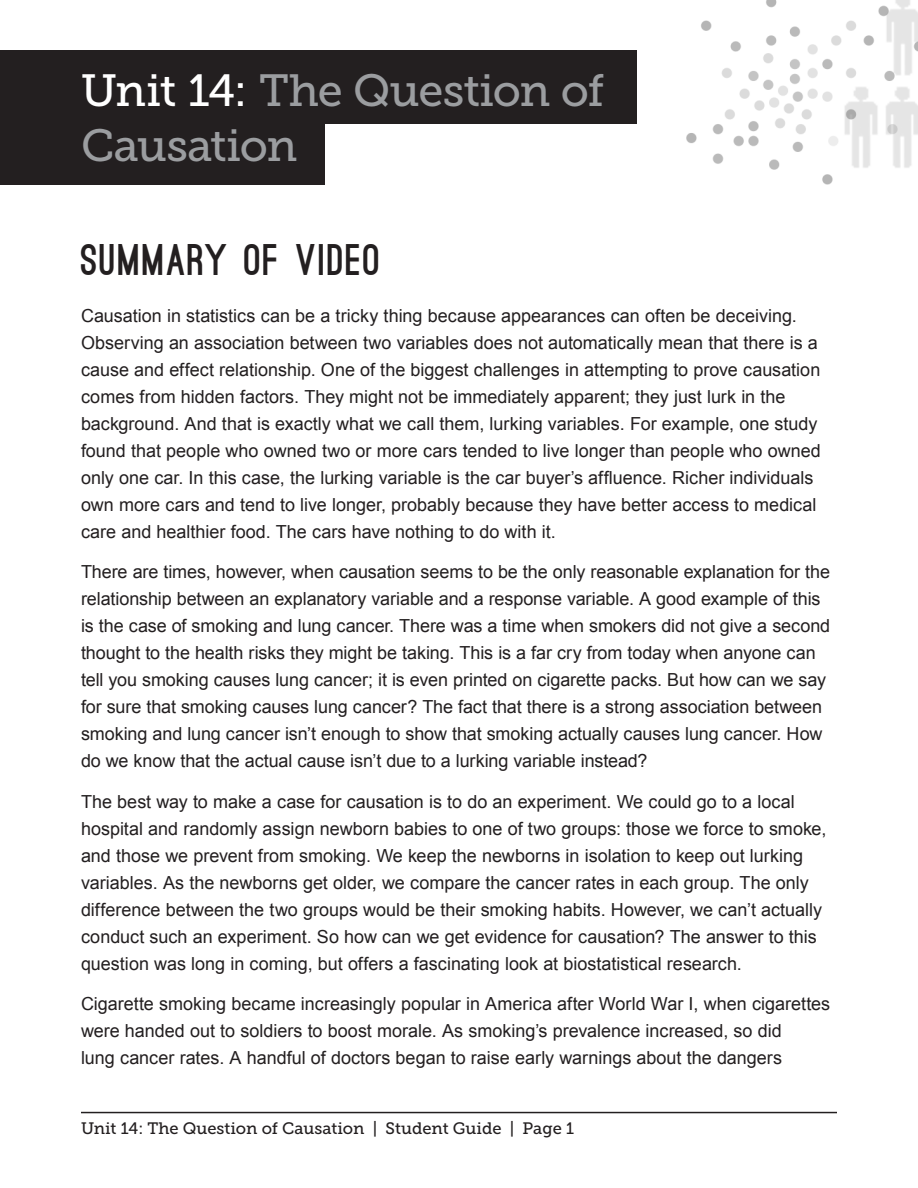
<style>
.page{position:relative;width:918px;height:1188px;background:#fff}
.page>*{position:absolute;margin:0;border:0;box-sizing:border-box;transform-origin:0 0}
.AAO_base{font:45px "Museo Slab 500";letter-spacing:-.025em;color:#9b9da0}
.AAO_base-2{font:900 42px "Ostrich Sans";letter-spacing:.04em;color:#231f20}
.AAO_base-3{font:18px/27px "Arial";color:#231f20}
.t1{font:16.5px "Museo Slab 500";color:#231f20}
.s1{color:#fff}
</style>
<div class="page">
<hr style="left:81px;top:1112px;width:756px;height:1px;background:#231f20">
<img style="left:686px;top:0;width:232px;height:185px">
<div style="left:0;top:51px;width:636px;height:73px;background:#231f20"></div>
<div style="left:0;top:111px;width:325px;height:73px;background:#231f20"></div>
<p class="AAO_base" style="left:81px;top:65px;width:525px"><span class="s1">Unit 14:</span> The Question of</p>
<p class="AAO_base" style="left:81px;top:121px;width:218px">Causation</p>
<p class="AAO_base-2" style="left:81px;top:243px;width:301px">SUMMARY OF VIDEO</p>
<p class="AAO_base-3" style="left:81px;top:302px;width:741px">Causation in statistics can be a tricky thing because appearances can often be deceiving.<br>Observing an association between two variables does not automatically mean that there is a cause and effect relationship. One of the biggest challenges in attempting to prove causation comes from hidden factors. They might not be immediately apparent; they just lurk in the background. And that is exactly what we call them, lurking variables. For example, one study found that people who owned two or more cars tended to live longer than people who owned only one car. In this case, the lurking variable is the car buyer’s affluence. Richer individuals own more cars and tend to live longer, probably because they have better access to medical care and healthier food. The cars have nothing to do with it.</p>
<p class="AAO_base-3" style="left:81px;top:559px;width:751px">There are times, however, when causation seems to be the only reasonable explanation for the relationship between an explanatory variable and a response variable. A good example of this is the case of smoking and lung cancer. There was a time when smokers did not give a second thought to the health risks they might be taking. This is a far cry from today when anyone can tell you smoking causes lung cancer; it is even printed on cigarette packs. But how can we say for sure that smoking causes lung cancer? The fact that there is a strong association between smoking and lung cancer isn’t enough to show that smoking actually causes lung cancer. How do we know that the actual cause isn’t due to a lurking variable instead?</p>
<p class="AAO_base-3" style="left:81px;top:788px;width:747px">The best way to make a case for causation is to do an experiment. We could go to a local hospital and randomly assign newborn babies to one of two groups: those we force to smoke, and those we prevent from smoking. We keep the newborns in isolation to keep out lurking variables. As the newborns get older, we compare the cancer rates in each group. The only difference between the two groups would be their smoking habits. However, we can’t actually conduct such an experiment. So how can we get evidence for causation? The answer to this question was long in coming, but offers a fascinating look at biostatistical research.</p>
<p class="AAO_base-3" style="left:81px;top:991px;width:751px">Cigarette smoking became increasingly popular in America after World War I, when cigarettes were handed out to soldiers to boost morale. As smoking’s prevalence increased, so did<br>lung cancer rates. A handful of doctors began to raise early warnings about the dangers</p>
<p class="t1" style="left:81px;top:1119px;width:494px">Unit 14: The Question of Causation | Student Guide | Page 1</p>
</div>
